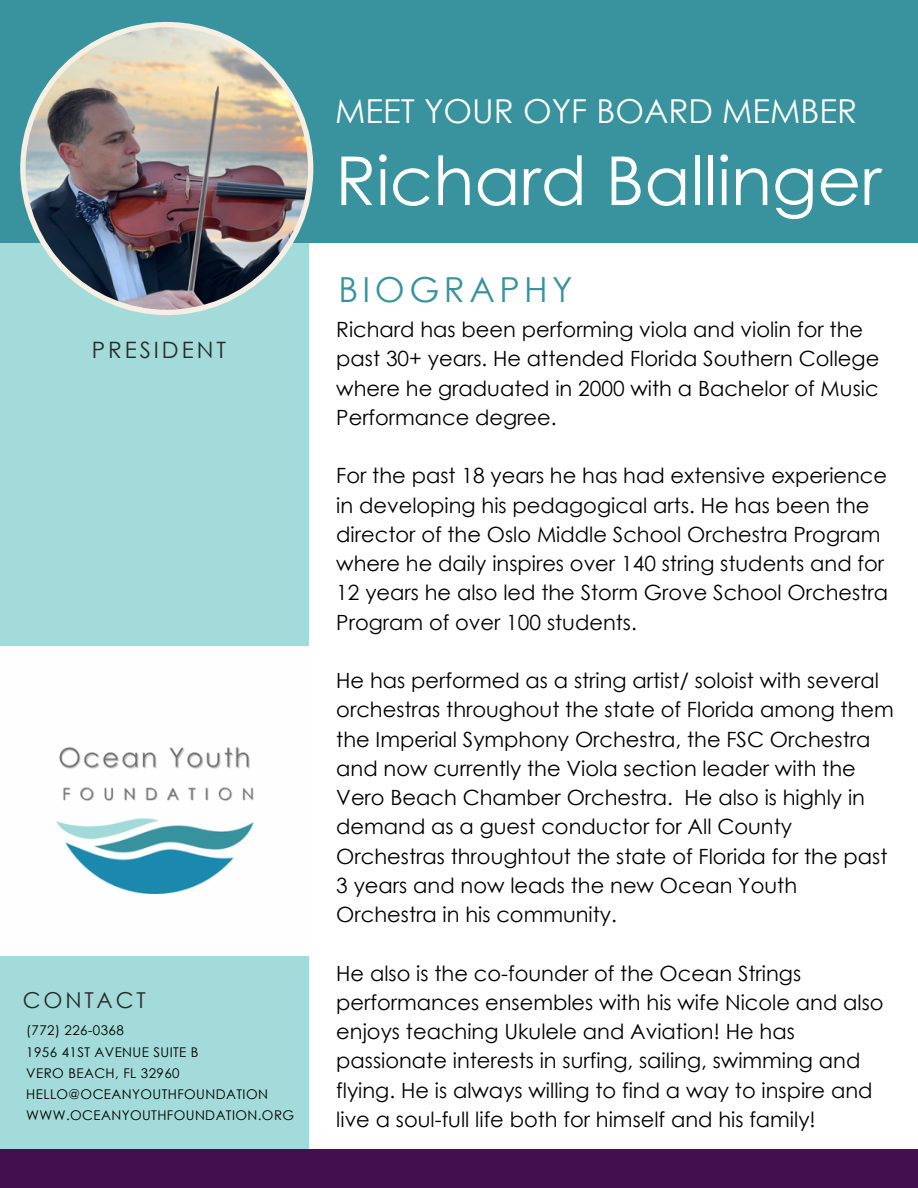
<style>
.page{position:relative;width:918px;height:1188px;background:#fff}
.page>*{position:absolute;margin:0;border:0;box-sizing:border-box;transform-origin:0 0}
.t1{font:67.5px "Century Gothic";color:#fff}
.t2{font:34.5px "Century Gothic";letter-spacing:.13em;color:#38939f}
.t3{font:33px "Century Gothic";color:#fff}
.t4{font:22.65px "Century Gothic";letter-spacing:.13em;color:#2a2a2a}
.t5{font:21.9px "Century Gothic";letter-spacing:.13em;color:#2a2a2a}
.t6{font:21px/29.2px "Century Gothic";color:#000}
.t7{font:13.35px/21.1px "Century Gothic";letter-spacing:.03em;color:#000}
</style>
<div class="page">
<div style="left:0;top:0;width:918px;height:243px;background:#38939f"></div>
<div style="left:0;top:243px;width:309px;height:908px;background:#a2dbd9"></div>
<img style="left:20px;top:22px;width:293px;height:293px">
<div style="left:0;top:1150px;width:918px;height:38px;background:#430f4d"></div>
<img style="left:0;top:647px;width:308px;height:308px">
<h4 class="t4" style="left:92px;top:335px;width:136px">PRESIDENT</h4>
<h2 class="t5" style="left:23px;top:986px;width:124px">CONTACT</h2>
<h1 class="t7" style="left:26px;top:1020px;width:99px">(772) 226-0368</h1>
<p class="t7" style="left:26px;top:1041px;width:174px">1956 41ST AVENUE SUITE B</p>
<p class="t7" style="left:26px;top:1062px;width:269px">VERO BEACH, FL 32960<br>HELLO@OCEANYOUTHFOUNDATION<br>WWW.OCEANYOUTHFOUNDATION.ORG</p>
<p class="t3" style="left:335px;top:90px;width:523px">MEET YOUR OYF BOARD MEMBER</p>
<p class="t1" style="left:335px;top:137px;width:548px">Richard Ballinger</p>
<h3 class="t2" style="left:338px;top:268px;width:236px">BIOGRAPHY</h3>
<p class="t6" style="left:336px;top:314px;width:545px">Richard has been performing viola and violin for the past 30+ years. He attended Florida Southern College where he graduated in 2000 with a Bachelor of Music Performance degree.</p>
<p class="t6" style="left:336px;top:461px;width:553px">For the past 18 years he has had extensive experience in developing his pedagogical arts. He has been the director of the Oslo Middle School Orchestra Program where he daily inspires over 140 string students and for 12 years he also led the Storm Grove School Orchestra Program of over 100 students.</p>
<h2 class="t6" style="left:336px;top:665px;width:559px">He has performed as a string artist/ soloist with several orchestras throughout the state of Florida among them the Imperial Symphony Orchestra, the FSC Orchestra and now currently the Viola section leader with the Vero Beach Chamber Orchestra. He also is highly in demand as a guest conductor for All County Orchestras throughtout the state of Florida for the past 3 years and now leads the new Ocean Youth Orchestra in his community.</h2>
<h4 class="t6" style="left:336px;top:958px;width:549px">He also is the co-founder of the Ocean Strings performances ensembles with his wife Nicole and also enjoys teaching Ukulele and Aviation! He has passionate interests in surfing, sailing, swimming and flying. He is always willing to find a way to inspire and live a soul-full life both for himself and his family!</h4>
</div>
